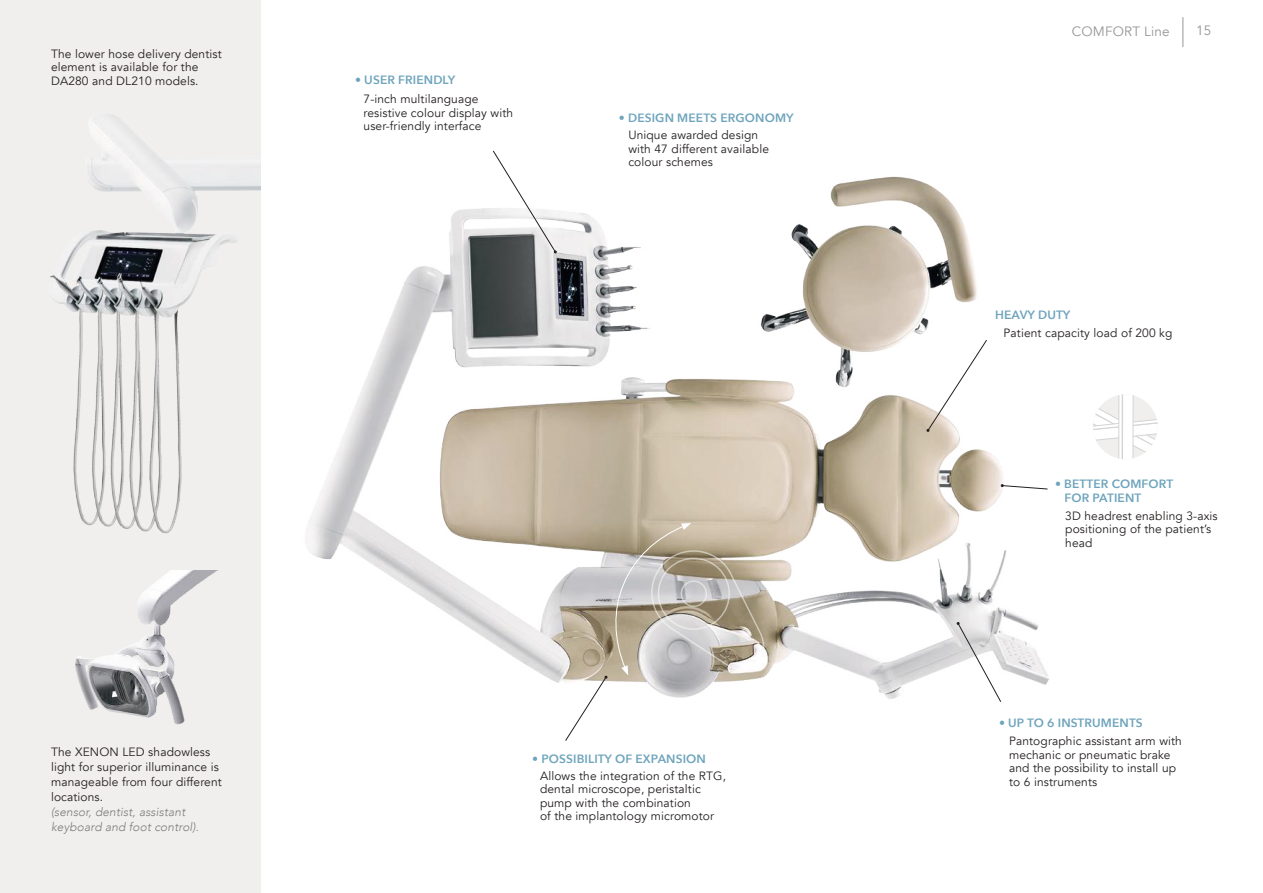
<style>
.page{position:relative;width:1263px;height:893px;background:#fff}
.page>*{position:absolute;margin:0;border:0;box-sizing:border-box;transform-origin:0 0}
.t1{font:13.5px "Avenir";letter-spacing:.01em;color:#969698}
.t2{font:12px/13.5px "Avenir";letter-spacing:.01em;color:#241f1f}
.t3{font:600 12px/13.5px "Avenir Next";letter-spacing:.01em;color:#6ea4bc}
.t4{font:italic 300 12px/15px "Avenir";letter-spacing:.01em;color:#7d7c7e}
</style>
<div class="page">
<img style="left:305px;top:176px;width:818px;height:523px">
<div style="left:0;top:0;width:261px;height:893px;background:#f0efee"></div>
<img style="left:50px;top:115px;width:211px;height:419px">
<img style="left:75px;top:570px;width:143px;height:155px">
<svg style="left:1001px;top:484px;width:47px;height:6px"></svg>
<svg style="left:1093px;top:394px;width:65px;height:65px"></svg>
<svg style="left:926px;top:339px;width:61px;height:93px"></svg>
<svg style="left:957px;top:622px;width:45px;height:80px"></svg>
<svg style="left:492px;top:150px;width:65px;height:103px"></svg>
<svg style="left:564px;top:523px;width:201px;height:218px"></svg>
<hr style="left:1183px;top:17px;width:1px;height:30px;background:#969698">
<p class="t2" style="left:51px;top:47px;width:172px">The lower hose delivery dentist element is available for the<br>DA280 and DL210 models.</p>
<p class="t3" style="left:355px;top:73px;width:102px">• USER FRIENDLY</p>
<p class="t2" style="left:364px;top:93px;width:151px">7-inch multilanguage resistive colour display with user-friendly interface</p>
<p class="t3" style="left:619px;top:111px;width:176px">• DESIGN MEETS ERGONOMY</p>
<p class="t2" style="left:628px;top:129px;width:142px">Unique awarded design with 47 different available colour schemes</p>
<p class="t2" style="left:51px;top:745px;width:172px;line-height:15px">The XENON LED shadowless light for superior illuminance is manageable from four different locations.</p>
<p class="t4" style="left:51px;top:804px;width:149px">(sensor, dentist, assistant keyboard and foot control).</p>
<p class="t3" style="left:532px;top:751px;width:175px">• POSSIBILITY OF EXPANSION</p>
<p class="t2" style="left:540px;top:769px;width:188px">Allows the integration of the RTG, dental microscope, peristaltic pump with the combination<br>of the implantology micromotor</p>
<p class="t1" style="left:1072px;top:23px;width:99px">COMFORT Line</p>
<p class="t1" style="left:1196px;top:23px;width:17px">15</p>
<p class="t3" style="left:995px;top:308px;width:77px">HEAVY DUTY</p>
<p class="t2" style="left:1003px;top:327px;width:170px">Patient capacity load of 200 kg</p>
<p class="t3" style="left:1064px;top:477px;width:110px;text-indent:-9px">• BETTER COMFORT<br>FOR PATIENT</p>
<p class="t2" style="left:1065px;top:509px;width:154px">3D headrest enabling 3-axis positioning of the patient’s head</p>
<p class="t3" style="left:999px;top:715px;width:145px">• UP TO 6 INSTRUMENTS</p>
<p class="t2" style="left:1009px;top:734px;width:174px">Pantographic assistant arm with mechanic or pneumatic brake and the possibility to install up to 6 instruments</p>
</div>
